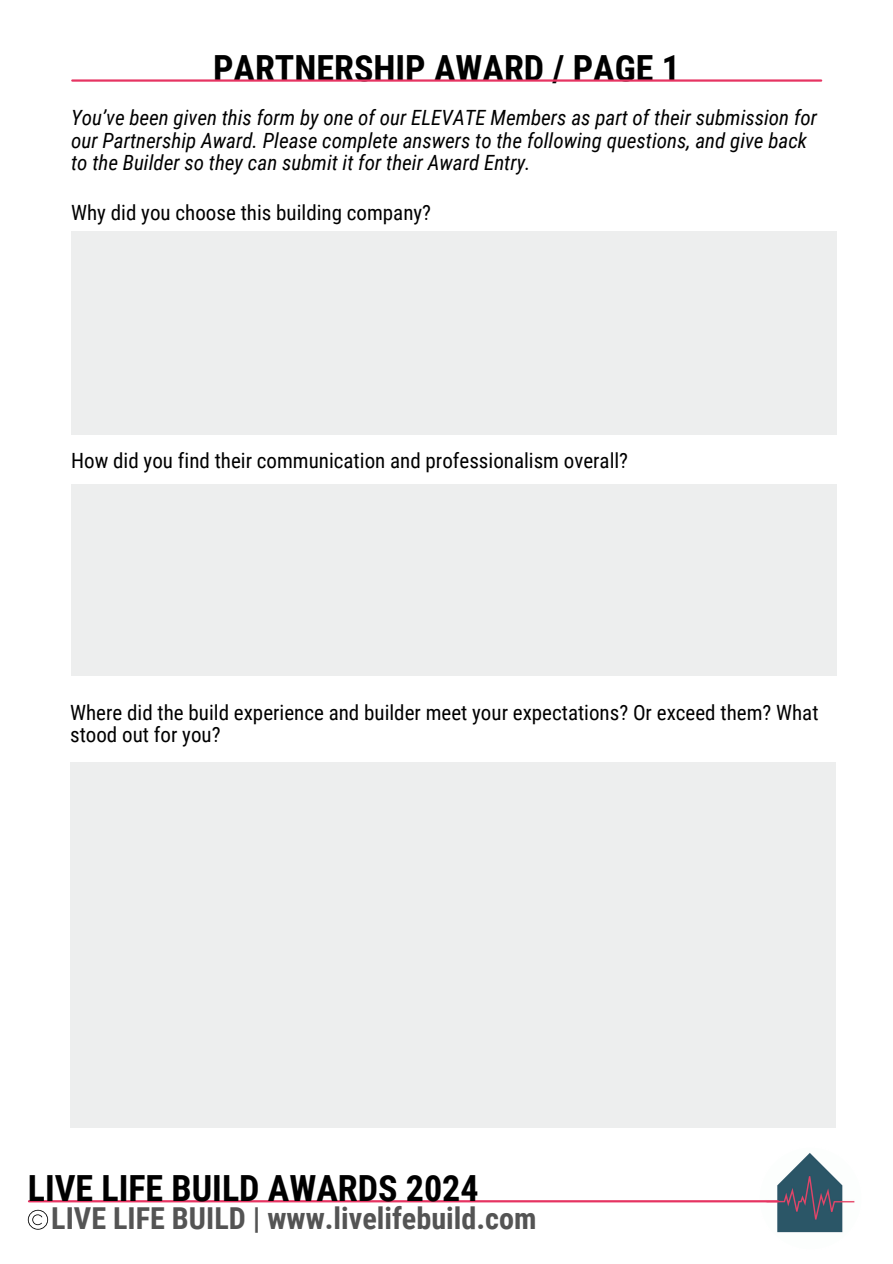
<style>
.page{position:relative;width:893px;height:1264px;background:#fff}
.page>*{position:absolute;margin:0;border:0;box-sizing:border-box;transform-origin:0 0}
.t1{font:700 36px "Roboto Condensed";color:#000}
.t2{font:700 30.15px "Roboto Condensed";color:#545454}
.t3{font:italic 21px/22.5px "Roboto Condensed";color:#000}
.t4{font:21px/22.5px "Roboto Condensed";color:#000}
</style>
<div class="page">
<svg style="left:757px;top:1153px;width:98px;height:80px"></svg>
<hr style="left:29px;top:1200px;width:748px;height:2px;background:#e63462">
<svg style="left:28px;top:1209px;width:20px;height:20px"></svg>
<div style="left:70px;top:762px;width:765px;height:365px;background:#edeeee"></div>
<div style="left:71px;top:484px;width:765px;height:192px;background:#edeeee"></div>
<hr style="left:72px;top:79px;width:749px;height:3px;background:#e63462">
<div style="left:71px;top:232px;width:765px;height:203px;background:#edeeee"></div>
<p class="t1" style="left:213px;top:47px;width:468px">PARTNERSHIP AWARD / PAGE 1</p>
<h1 class="t3" style="left:71px;top:107px;width:747px">You’ve been given this form by one of our ELEVATE Members as part of their submission for our Partnership Award. Please complete answers to the following questions, and give back to the Builder so they can submit it for their Award Entry.</h1>
<h2 class="t4" style="left:71px;top:201px;width:361px">Why did you choose this building company?</h2>
<p class="t4" style="left:71px;top:450px;width:558px">How did you find their communication and professionalism overall?</p>
<p class="t4" style="left:70px;top:701px;width:749px">Where did the build experience and builder meet your expectations? Or exceed them? What stood out for you?</p>
<p class="t1" style="left:28px;top:1167px;width:452px">LIVE LIFE BUILD AWARDS 2024</p>
<p class="t2" style="left:51px;top:1201px;width:487px">LIVE LIFE BUILD | www.livelifebuild.com</p>
</div>
